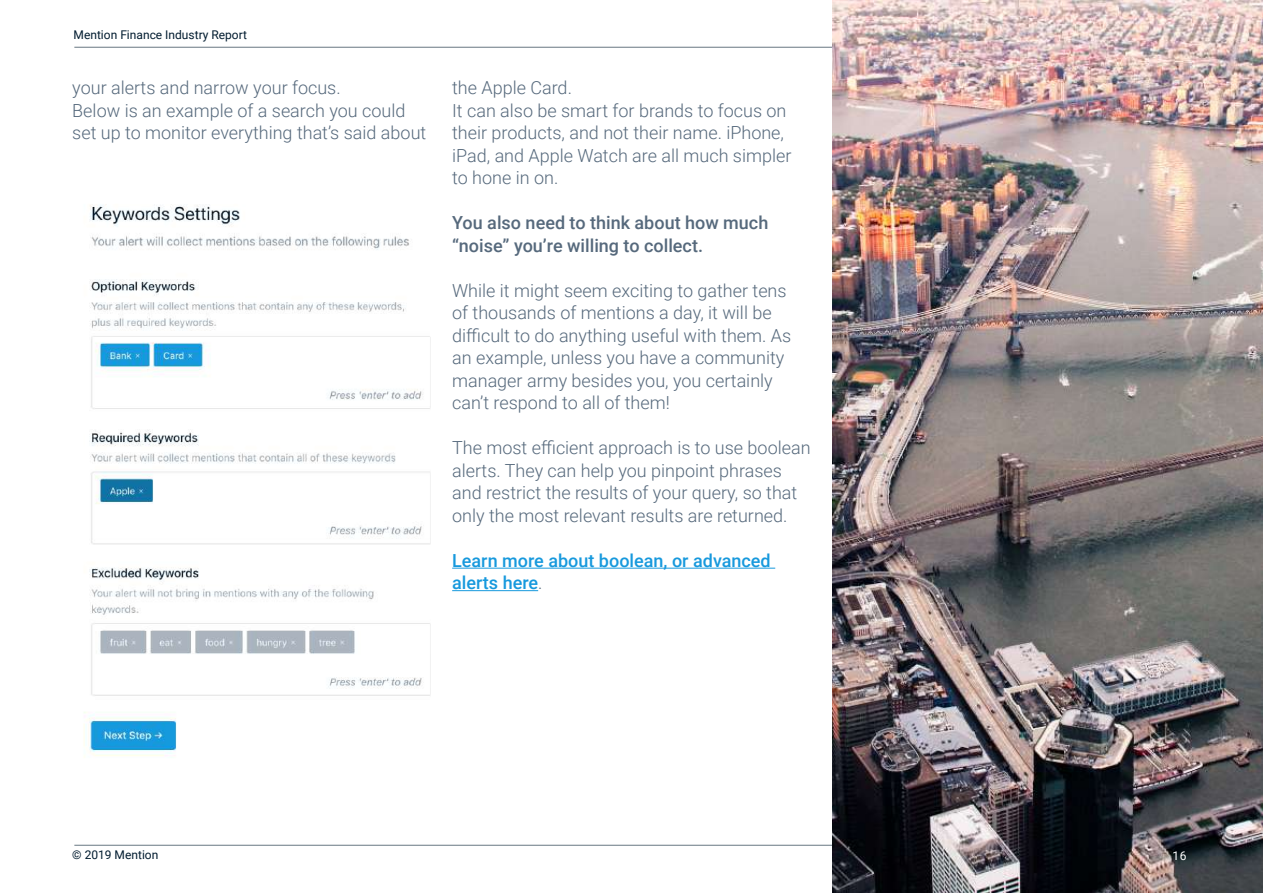
<style>
.page{position:relative;width:1263px;height:893px;background:#fff}
.page>*{position:absolute;margin:0;border:0;box-sizing:border-box;transform-origin:0 0}
.t1{font:300 18px/22.5px "Roboto";color:#56697c}
.t2{font:500 18px/22.5px "Roboto";color:#56697c}
.t3{font:500 18px/22.5px "Roboto";color:#1799dd}
.t4{font:12px "Roboto";color:#001b2f}
.t5{font:12px "Roboto";color:#fff}
.s1{font-weight:300;color:#56697c}
</style>
<div class="page">
<hr style="left:74px;top:47px;width:1112px;height:1px;background:#687782">
<hr style="left:74px;top:845px;width:1112px;height:1px;background:#687782">
<img style="left:84px;top:204px;width:347px;height:553px">
<hr style="left:452px;top:568px;width:323px;height:1px;background:#1799dd">
<hr style="left:452px;top:590px;width:86px;height:1px;background:#1799dd">
<img style="left:832px;top:0;width:431px;height:893px">
<p class="t4" style="left:74px;top:26px;width:175px">Mention Finance Industry Report</p>
<p class="t1" style="left:72px;top:76px;width:356px">your alerts and narrow your focus.<br>Below is an example of a search you could set up to monitor everything that’s said about</p>
<p class="t1" style="left:452px;top:76px;width:341px">the Apple Card.<br>It can also be smart for brands to focus on their products, and not their name. iPhone, iPad, and Apple Watch are all much simpler to hone in on.</p>
<p class="t2" style="left:452px;top:211px;width:318px">You also need to think about how much “noise” you’re willing to collect.</p>
<p class="t1" style="left:452px;top:278px;width:340px">While it might seem exciting to gather tens of thousands of mentions a day, it will be difficult to do anything useful with them. As an example, unless you have a community manager army besides you, you certainly can’t respond to all of them!</p>
<p class="t1" style="left:452px;top:436px;width:360px">The most efficient approach is to use boolean alerts. They can help you pinpoint phrases and restrict the results of your query, so that only the most relevant results are returned.</p>
<p class="t3" style="left:452px;top:548px;width:320px">Learn more about boolean, or advanced alerts here<span class="s1">.</span></p>
<p class="t4" style="left:72px;top:847px;width:88px">© 2019 Mention</p>
<p class="t5" style="left:1172px;top:847px;width:15px">16</p>
</div>
